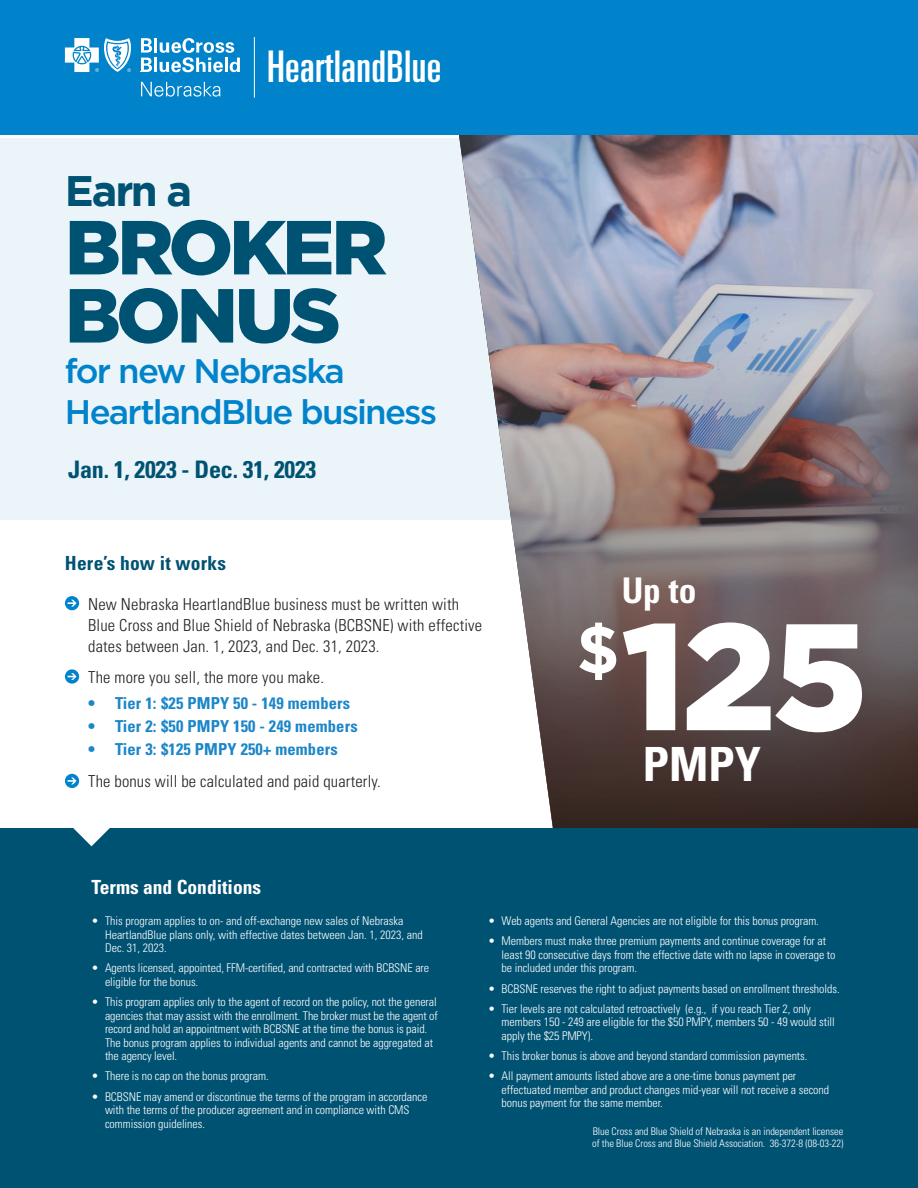
<style>
.page{position:relative;width:918px;height:1188px;background:#fff}
.page>*{position:absolute;margin:0;border:0;box-sizing:border-box;transform-origin:0 0}
.Body{font:900 151.35px "Gotham";color:#fff}
.t1{font:900 76.35px/68.1px "Gotham";letter-spacing:-.05em;color:#005273}
.Body-2{font:700 66.9px "Gotham";color:#fff}
.Body-3{font:700 condensed 47.1px "Univers LT Std";color:#fff}
.t2{font:ultra-condensed 43.65px "Univers LT Std";letter-spacing:.01em;color:#fff}
.t3{font:700 42.6px "Gotham";color:#005273}
.Body-4{font:700 condensed 35.4px "Univers LT Std";color:#fff}
.t4{font:500 34.05px/41px "Gotham";letter-spacing:-.05em;color:#0083ca}
.t5{font:700 condensed 24.15px "Univers LT Std";letter-spacing:-.01em;color:#005273}
.t6{font:700 condensed 19.5px "Univers LT Std";color:#fff}
.t7{font:700 condensed 19.5px "Univers LT Std";letter-spacing:.01em;color:#005273}
.t8{font:300 condensed 16.5px/21px "Univers LT Std";letter-spacing:.01em;color:#231f20}
.t9{font:700 condensed 16.5px "Univers LT Std";letter-spacing:.01em;color:#1b86c8}
.t10{font:300 condensed 12px/13.5px "Univers LT Std";letter-spacing:-.005em;color:#fff}
.Body_2016{font:300 condensed 10.5px/12.6px "Univers LT Std";letter-spacing:-.005em;color:#fff}
</style>
<div class="page">
<div style="left:0;top:138px;width:918px;height:381px;background:#eaf4f9"></div>
<img style="left:459px;top:135px;width:459px;height:694px">
<div style="left:0;top:0;width:918px;height:135px;background:#0083ca"></div>
<hr style="left:254px;top:37px;width:1px;height:61px;background:#fff">
<hr style="left:154px;top:38px;width:3px;height:15px;background:#fff">
<svg style="left:141px;top:38px;width:11px;height:34px"></svg>
<hr style="left:154px;top:58px;width:3px;height:14px;background:#fff">
<svg style="left:160px;top:38px;width:80px;height:34px"></svg>
<svg style="left:65px;top:38px;width:66px;height:34px"></svg>
<svg style="left:141px;top:82px;width:79px;height:15px"></svg>
<svg style="left:65px;top:596px;width:14px;height:14px"></svg>
<svg style="left:65px;top:669px;width:14px;height:15px"></svg>
<div style="left:0;top:829px;width:918px;height:359px;background:#005273"></div>
<svg style="left:65px;top:774px;width:53px;height:72px"></svg>
<p class="t2" style="left:267px;top:41px;width:176px">HeartlandBlue</p>
<p class="t3" style="left:65px;top:167px;width:129px">Earn a</p>
<p class="t1" style="left:65px;top:211px;width:324px">BROKER<br>BONUS</p>
<p class="t4" style="left:65px;top:350px;width:374px">for new Nebraska<br>HeartlandBlue business</p>
<p class="t5" style="left:68px;top:454px;width:249px">Jan. 1, 2023 - Dec. 31, 2023</p>
<p class="t7" style="left:65px;top:551px;width:163px">Here’s how it works</p>
<p class="t8" style="left:88px;top:593px;width:395px">New Nebraska HeartlandBlue business must be written with<br>Blue Cross and Blue Shield of Nebraska (BCBSNE) with effective dates between Jan. 1, 2023, and Dec. 31, 2023.</p>
<p class="t8" style="left:88px;top:667px;width:237px">The more you sell, the more you make.</p>
<p class="t9" style="left:88px;top:693px;width:263px">• Tier 1: $25 PMPY 50 - 149 members</p>
<p class="t9" style="left:88px;top:716px;width:271px">• Tier 2: $50 PMPY 150 - 249 members</p>
<p class="t9" style="left:88px;top:739px;width:251px">• Tier 3: $125 PMPY 250+ members</p>
<p class="t8" style="left:88px;top:770px;width:294px">The bonus will be calculated and paid quarterly.</p>
<p class="Body-4" style="left:622px;top:569px;width:76px">Up to</p>
<p class="Body" style="left:622px;top:589px;width:248px">125</p>
<p class="Body-2" style="left:576px;top:611px;width:45px">$</p>
<p class="Body-3" style="left:643px;top:735px;width:119px">PMPY</p>
<p class="t6" style="left:92px;top:875px;width:171px">Terms and Conditions</p>
<p class="t10" style="left:105px;top:914px;width:319px;text-indent:-14px">• This program applies to on- and off-exchange new sales of Nebraska<br>HeartlandBlue plans only, with effective dates between Jan. 1, 2023, and<br>Dec. 31, 2023.</p>
<p class="t10" style="left:105px;top:962px;width:326px;text-indent:-14px">• Agents licensed, appointed, FFM-certified, and contracted with BCBSNE are eligible for the bonus.</p>
<p class="t10" style="left:105px;top:995px;width:334px;text-indent:-14px">• This program applies only to the agent of record on the policy, not the general agencies that may assist with the enrollment. The broker must be the agent of record and hold an appointment with BCBSNE at the time the bonus is paid.<br>The bonus program applies to individual agents and cannot be aggregated at the agency level.</p>
<p class="t10" style="left:92px;top:1070px;width:179px">• There is no cap on the bonus program.</p>
<p class="t10" style="left:105px;top:1090px;width:324px;text-indent:-14px">• BCBSNE may amend or discontinue the terms of the program in accordance with the terms of the producer agreement and in compliance with CMS commission guidelines.</p>
<p class="t10" style="left:488px;top:914px;width:332px">• Web agents and General Agencies are not eligible for this bonus program.</p>
<p class="t10" style="left:502px;top:935px;width:335px;text-indent:-14px">• Members must make three premium payments and continue coverage for at least 90 consecutive days from the effective date with no lapse in coverage to be included under this program.</p>
<p class="t10" style="left:488px;top:982px;width:353px">• BCBSNE reserves the right to adjust payments based on enrollment thresholds.</p>
<p class="t10" style="left:502px;top:1002px;width:335px;text-indent:-14px">• Tier levels are not calculated retroactively (e.g., if you reach Tier 2, only members 150 - 249 are eligible for the $50 PMPY, members 50 - 49 would still apply the $25 PMPY).</p>
<p class="t10" style="left:488px;top:1049px;width:321px">• This broker bonus is above and beyond standard commission payments.</p>
<p class="t10" style="left:502px;top:1070px;width:329px;text-indent:-14px">• All payment amounts listed above are a one-time bonus payment per effectuated member and product changes mid-year will not receive a second bonus payment for the same member.</p>
<p class="Body_2016" style="left:592px;top:1125px;width:253px">Blue Cross and Blue Shield of Nebraska is an independent licensee of the Blue Cross and Blue Shield Association. 36-372-8 (08-03-22)</p>
</div>
